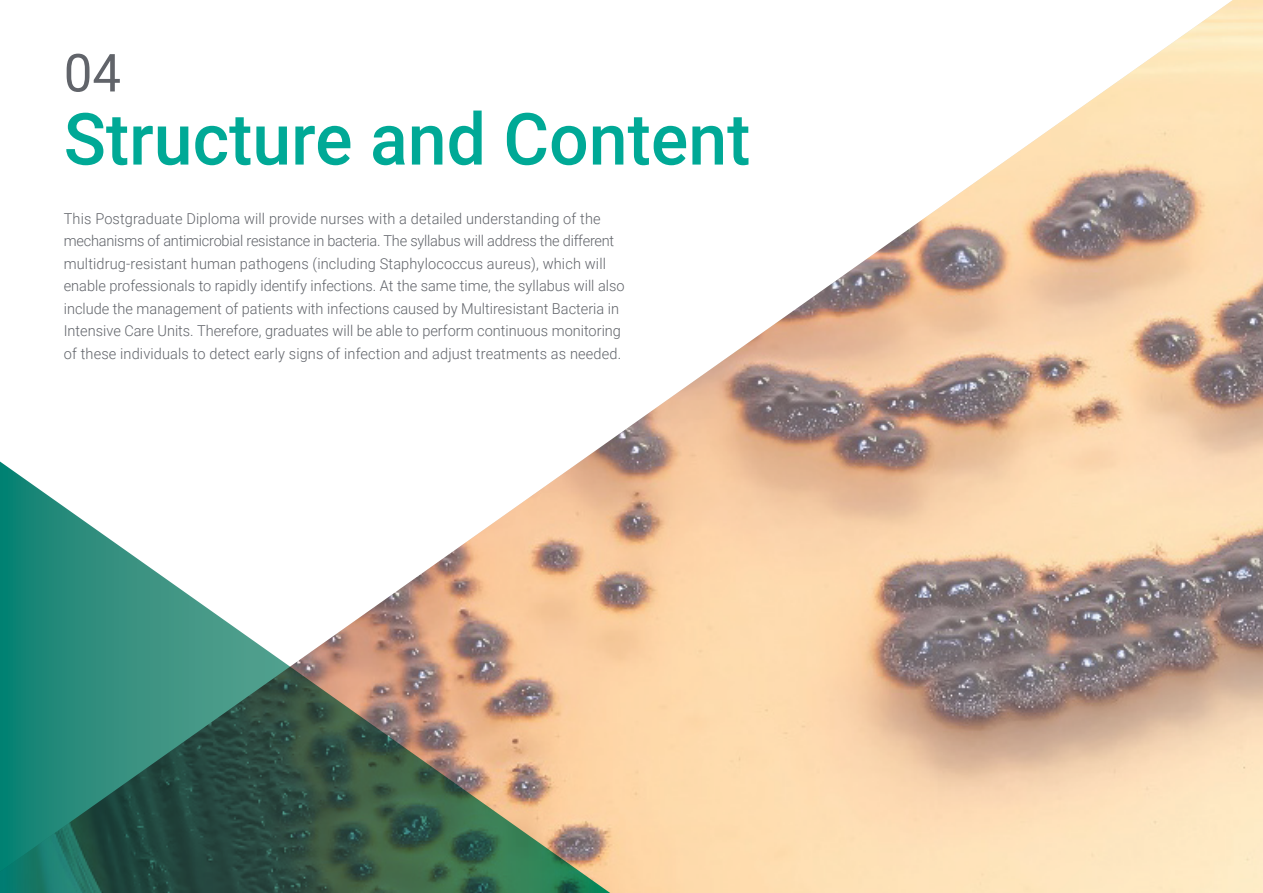
<style>
.page{position:relative;width:1263px;height:893px;background:#fff}
.page>*{position:absolute;margin:0;border:0;box-sizing:border-box;transform-origin:0 0}
.t1{font:500 72px "Roboto";color:#00a996}
.t2{font:52.5px "Roboto";color:#61646a}
.t3{font:300 15px/22.5px "Roboto";color:#61646a}
</style>
<div class="page">
<img style="left:602px;top:0;width:661px;height:893px">
<svg style="left:0;top:446px;width:640px;height:447px"></svg>
<h2 class="t2" style="left:64px;top:36px;width:59px">04</h2>
<h1 class="t1" style="left:64px;top:89px;width:688px">Structure and Content</h1>
<p class="t3" style="left:64px;top:207px;width:562px">This Postgraduate Diploma will provide nurses with a detailed understanding of the mechanisms of antimicrobial resistance in bacteria. The syllabus will address the different multidrug-resistant human pathogens (including Staphylococcus aureus), which will enable professionals to rapidly identify infections. At the same time, the syllabus will also include the management of patients with infections caused by Multiresistant Bacteria in Intensive Care Units. Therefore, graduates will be able to perform continuous monitoring of these individuals to detect early signs of infection and adjust treatments as needed.</p>
</div>
